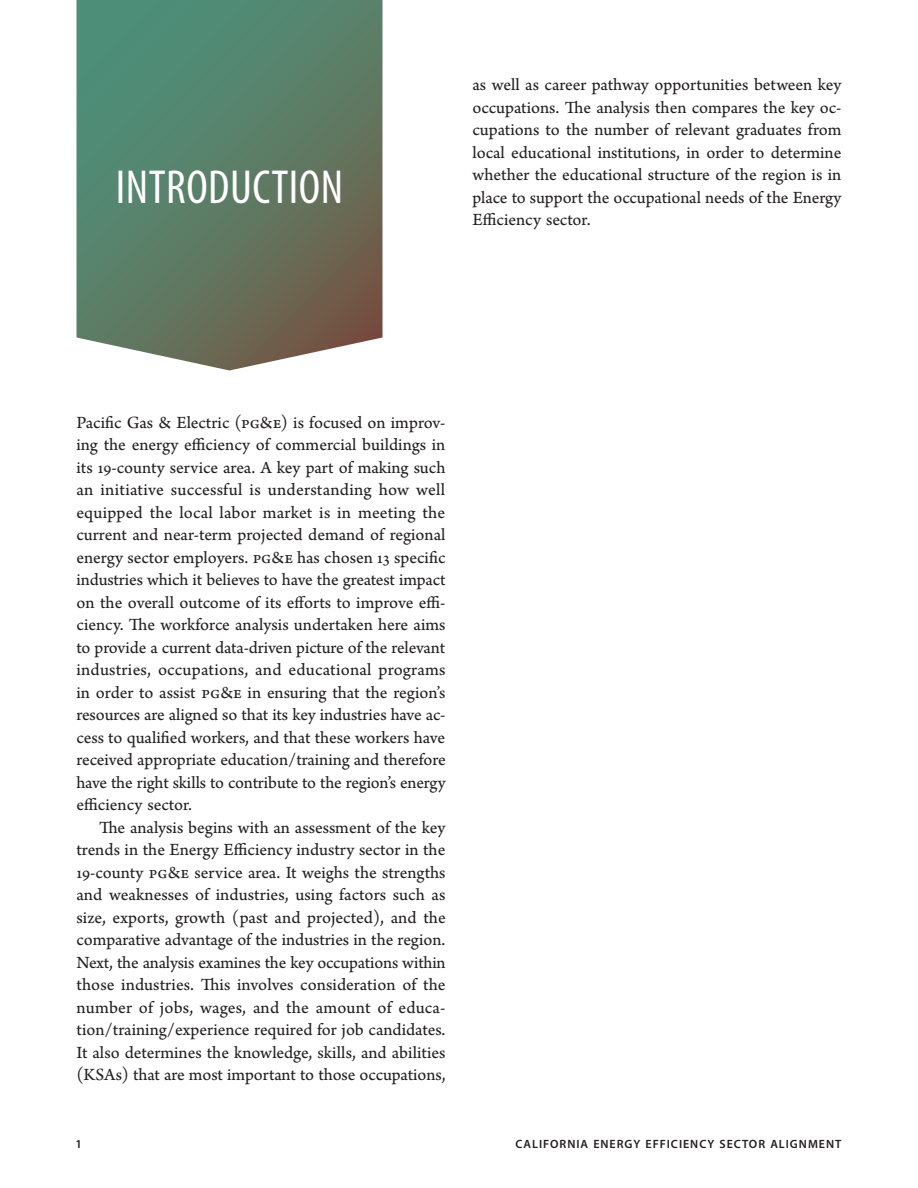
<style>
.page{position:relative;width:918px;height:1188px;background:#fff}
.page>*{position:absolute;margin:0;border:0;box-sizing:border-box;transform-origin:0 0}
.Heading_1_single_lin{font:condensed 48px "Myriad Pro";letter-spacing:.01em;color:#fff}
.t1{font:18px/22.5px "Arno Pro Sm Text";letter-spacing:-.005em;color:#231f20;text-align:justify}
.t2{font:600 12px "Myriad Pro";letter-spacing:.08em;color:#231f20}
</style>
<div class="page">
<svg style="left:76px;top:0;width:306px;height:370px;background:#64806c"></svg>
<p class="Heading_1_single_lin" style="left:116px;top:158px;width:229px">INTRODUCTION</p>
<p class="t1" style="left:472px;top:74px;width:371px">as well as career pathway opportunities between key occupations. The analysis then compares the key oc&shy;cupations to the number of relevant graduates from local educational institutions, in order to determine whether the educational structure of the region is in place to support the occupational needs of the Energy Efficiency sector.</p>
<p class="t1" style="left:76px;top:412px;width:371px">Pacific Gas &amp; Electric (pg&amp;e) is focused on improv&shy;ing the energy efficiency of commercial buildings in its 19-county service area. A key part of making such an initiative successful is understanding how well equipped the local labor market is in meeting the current and near-term projected demand of regional energy sector employers. pg&amp;e has chosen 13 specific industries which it believes to have the greatest impact on the overall outcome of its efforts to improve effi&shy;ciency. The workforce analysis undertaken here aims to provide a current data-driven picture of the relevant industries, occupations, and educational programs in order to assist pg&amp;e in ensuring that the region’s resources are aligned so that its key industries have ac&shy;cess to qualified workers, and that these workers have received appropriate education/training and therefore have the right skills to contribute to the region’s energy efficiency sector.</p>
<p class="t1" style="left:76px;top:817px;width:371px;text-indent:22px">The analysis begins with an assessment of the key trends in the Energy Efficiency industry sector in the 19-county pg&amp;e service area. It weighs the strengths and weaknesses of industries, using factors such as size, exports, growth (past and projected), and the comparative advantage of the industries in the region.<br>Next, the analysis examines the key occupations within those industries. This involves consideration of the number of jobs, wages, and the amount of educa&shy;tion/training/experience required for job candidates.<br>It also determines the knowledge, skills, and abilities (KSAs) that are most important to those occupations,</p>
<p class="t2" style="left:76px;top:1136px;width:6px">1</p>
<p class="t2" style="left:515px;top:1136px;width:327px">CALIFORNIA ENERGY EFFICIENCY SECTOR ALIGNMENT</p>
</div>
